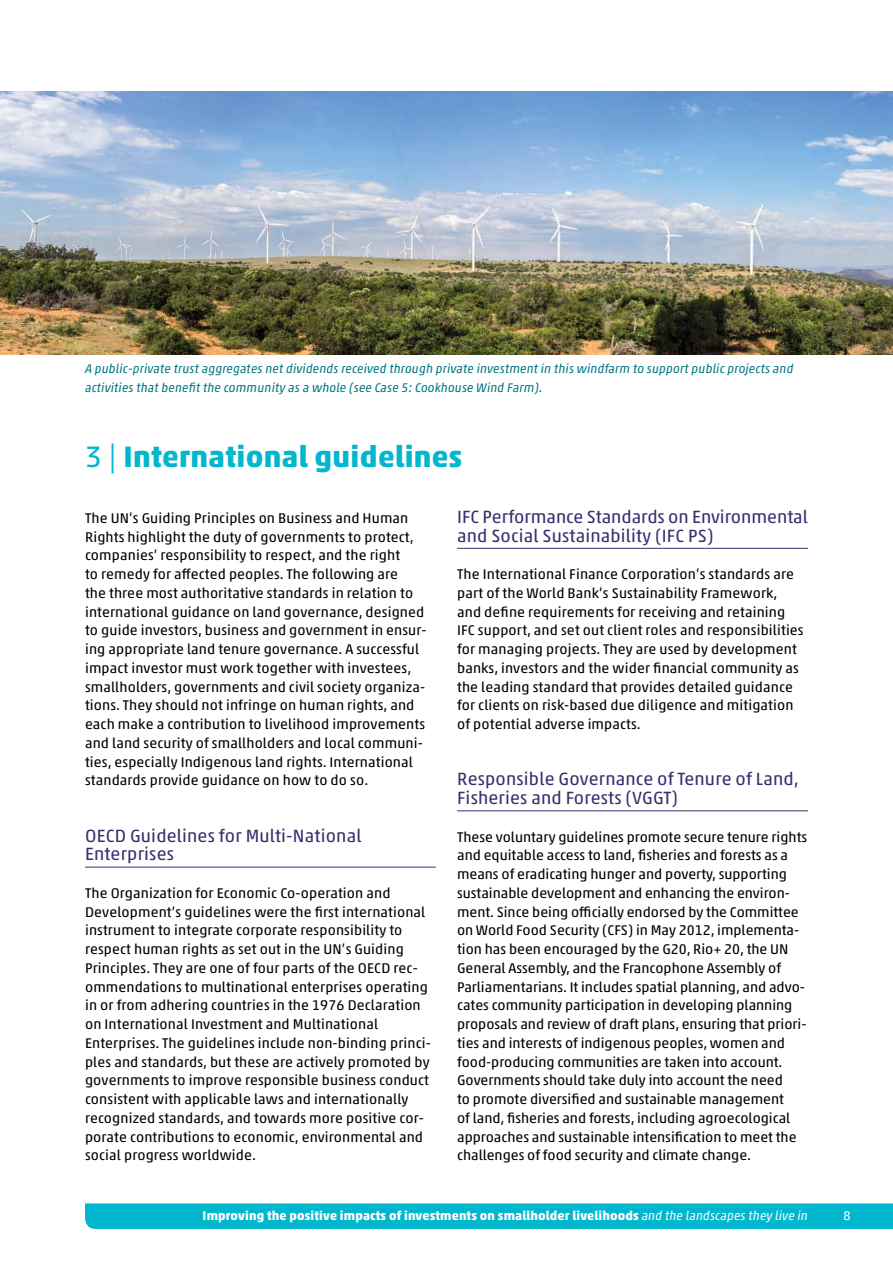
<style>
.page{position:relative;width:893px;height:1263px;background:#fff}
.page>*{position:absolute;margin:0;border:0;box-sizing:border-box;transform-origin:0 0}
.t1{font:700 30px "Akko Pro";letter-spacing:.01em;color:#00b7ce}
.t2{font:18px/18.8px "Akko Pro";letter-spacing:.01em;color:#36306e}
.t3{font:14.25px/18.8px "Akko Pro";letter-spacing:.01em;color:#000}
.t4{font:italic 12.75px/18.8px "Akko Pro";letter-spacing:.01em;color:#007684}
.t5{font:700 12.75px "Akko Pro";letter-spacing:.01em;color:#fff}
.t6{font:12.75px "Akko Pro";color:#fff}
.s1{font-weight:400}
.s2{font-weight:400;font-style:italic}
</style>
<div class="page">
<div style="left:85px;top:1203px;width:808px;height:26px;background:#00b7ce"></div>
<hr style="left:85px;top:867px;width:351px;height:1px;background:#36306e">
<hr style="left:457px;top:548px;width:351px;height:1px;background:#36306e">
<hr style="left:457px;top:810px;width:351px;height:1px;background:#36306e">
<img style="left:0;top:92px;width:893px;height:262px">
<p class="t4" style="left:85px;top:359px;width:710px">A public-private trust aggregates net dividends received through private investment in this windfarm to support public projects and activities that benefit the community as a whole (see Case 5: Cookhouse Wind Farm).</p>
<h1 class="t1" style="left:85px;top:438px;width:379px"><span class="s1">3 |</span> International guidelines</h1>
<p class="t3" style="left:85px;top:508px;width:343px">The UN’s Guiding Principles on Business and Human Rights highlight the duty of governments to protect, companies’ responsibility to respect, and the right<br>to remedy for affected peoples. The following are<br>the three most authoritative standards in relation to international guidance on land governance, designed to guide investors, business and government in ensur&shy;ing appropriate land tenure governance. A successful impact investor must work together with investees, smallholders, governments and civil society organiza&shy;tions. They should not infringe on human rights, and each make a contribution to livelihood improvements and land security of smallholders and local communi&shy;ties, especially Indigenous land rights. International standards provide guidance on how to do so.</p>
<p class="t2" style="left:457px;top:507px;width:352px">IFC Performance Standards on Environmental and Social Sustainability (IFC PS)</p>
<p class="t3" style="left:457px;top:565px;width:348px">The International Finance Corporation’s standards are part of the World Bank’s Sustainability Framework, and define requirements for receiving and retaining IFC support, and set out client roles and responsibilities for managing projects. They are used by development banks, investors and the wider financial community as the leading standard that provides detailed guidance for clients on risk-based due diligence and mitigation of potential adverse impacts.</p>
<p class="t2" style="left:457px;top:769px;width:343px">Responsible Governance of Tenure of Land,<br>Fisheries and Forests (VGGT)</p>
<p class="t3" style="left:457px;top:827px;width:351px">These voluntary guidelines promote secure tenure rights and equitable access to land, fisheries and forests as a means of eradicating hunger and poverty, supporting sustainable development and enhancing the environ&shy;ment. Since being officially endorsed by the Committee on World Food Security (CFS) in May 2012, implementa&shy;tion has been encouraged by the G20, Rio+ 20, the UN General Assembly, and the Francophone Assembly of Parliamentarians. It includes spatial planning, and advo&shy;cates community participation in developing planning proposals and review of draft plans, ensuring that priori&shy;ties and interests of indigenous peoples, women and food-producing communities are taken into account.<br>Governments should take duly into account the need<br>to promote diversified and sustainable management<br>of land, fisheries and forests, including agroecological approaches and sustainable intensification to meet the challenges of food security and climate change.</p>
<p class="t2" style="left:85px;top:826px;width:278px">OECD Guidelines for Multi-National<br>Enterprises</p>
<p class="t3" style="left:85px;top:883px;width:347px">The Organization for Economic Co-operation and Development’s guidelines were the first international instrument to integrate corporate responsibility to respect human rights as set out in the UN’s Guiding Principles. They are one of four parts of the OECD rec&shy;ommendations to multinational enterprises operating in or from adhering countries in the 1976 Declaration on International Investment and Multinational Enterprises. The guidelines include non-binding princi&shy;ples and standards, but these are actively promoted by governments to improve responsible business conduct consistent with applicable laws and internationally recognized standards, and towards more positive cor&shy;porate contributions to economic, environmental and social progress worldwide.</p>
<p class="t5" style="left:203px;top:1207px;width:607px">Improving the positive impacts of investments on smallholder livelihoods <span class="s2">and the landscapes they live in</span></p>
<p class="t6" style="left:843px;top:1207px;width:9px">8</p>
</div>
